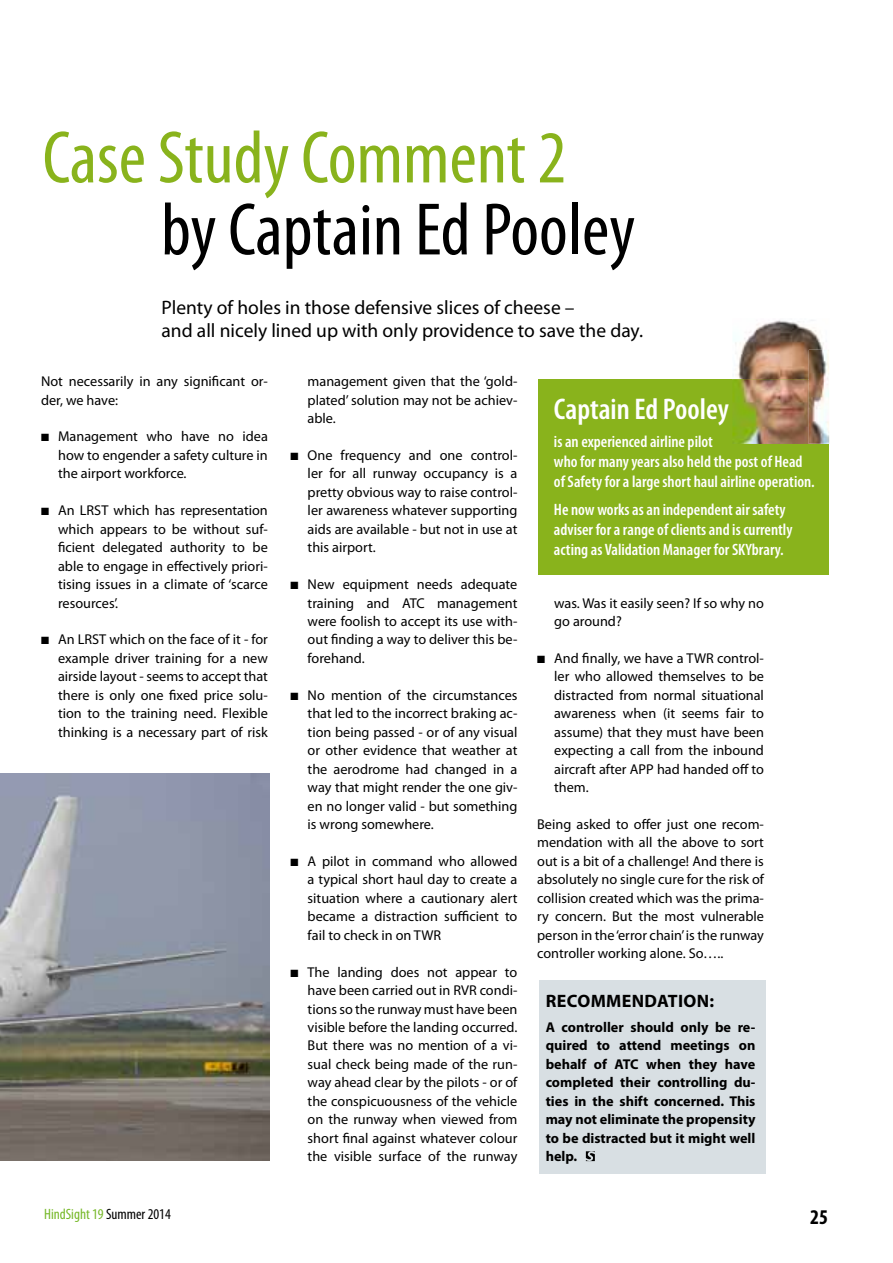
<style>
.page{position:relative;width:893px;height:1263px;background:#fff}
.page>*{position:absolute;margin:0;border:0;box-sizing:border-box;transform-origin:0 0}
.t1{font:condensed 75px "Myriad Pro";color:#89b31c}
.t2{font:condensed 75px "Myriad Pro";color:#000}
.t3{font:600 condensed 30px "Myriad Pro";color:#fff}
.t4{font:700 condensed 21px "Myriad Pro";color:#000}
.t5{font:19.5px/23.4px "Myriad Pro";color:#000}
.t6{font:700 18px "Myriad Pro";letter-spacing:.02em;color:#000}
.t7{font:600 condensed 16.5px/19.8px "Myriad Pro";color:#fff}
.t8{font:condensed 15px "Myriad Pro";color:#76b828}
.t9{font:14.25px/18.5px "Myriad Pro";color:#000;text-align:justify}
.t10{font:700 14.25px/18.5px "Myriad Pro";color:#000;text-align:justify}
.s1{color:#000}
</style>
<div class="page">
<div style="left:539px;top:980px;width:226px;height:194px;background:#d8dfe3"></div>
<svg style="left:586px;top:1151px;width:9px;height:10px"></svg>
<div style="left:539px;top:379px;width:290px;height:196px;background:#89b31c"></div>
<img style="left:732px;top:320px;width:92px;height:124px">
<img style="left:809px;top:350px;width:20px;height:94px">
<img style="left:0;top:774px;width:269px;height:387px">
<h1 class="t1" style="left:43px;top:117px;width:525px">Case Study Comment 2</h1>
<h1 class="t2" style="left:161px;top:189px;width:476px">by Captain Ed pooley</h1>
<h3 class="t5" style="left:162px;top:296px;width:483px">Plenty of holes in those defensive slices of cheese –<br>and all nicely lined up with only providence to save the day.</h3>
<p class="t9" style="left:41px;top:372px;width:228px">Not necessarily in any significant or&shy;der, we have:</p>
<p class="t9" style="left:58px;top:428px;width:211px;text-indent:-17px">■ Management who have no idea how to engender a safety culture in the airport workforce.</p>
<p class="t9" style="left:58px;top:502px;width:211px;text-indent:-17px">■ An LRST which has representation which appears to be without suf&shy;ficient delegated authority to be able to engage in effectively priori&shy;tising issues in a climate of ‘scarce resources’.</p>
<p class="t9" style="left:58px;top:631px;width:211px;text-indent:-17px">■ An LRST which on the face of it - for example driver training for a new airside layout - seems to accept that there is only one fixed price solu&shy;tion to the training need. Flexible thinking is a necessary part of risk</p>
<p class="t9" style="left:308px;top:372px;width:211px">management given that the ‘gold&shy;plated’ solution may not be achiev&shy;able.</p>
<p class="t9" style="left:308px;top:446px;width:211px;text-indent:-17px">■ One frequency and one control&shy;ler for all runway occupancy is a pretty obvious way to raise control&shy;ler awareness whatever supporting aids are available - but not in use at this airport.</p>
<p class="t9" style="left:308px;top:575px;width:211px;text-indent:-17px">■ New equipment needs adequate training and ATC management were foolish to accept its use with&shy;out finding a way to deliver this be&shy;forehand.</p>
<p class="t9" style="left:308px;top:686px;width:211px;text-indent:-17px">■ No mention of the circumstances that led to the incorrect braking ac&shy;tion being passed - or of any visual or other evidence that weather at the aerodrome had changed in a way that might render the one giv&shy;en no longer valid - but something is wrong somewhere.</p>
<p class="t9" style="left:308px;top:852px;width:211px;text-indent:-17px">■ A pilot in command who allowed a typical short haul day to create a situation where a cautionary alert became a distraction sufficient to fail to check in on TWR</p>
<p class="t9" style="left:308px;top:963px;width:211px;text-indent:-17px">■ The landing does not appear to have been carried out in RVR condi&shy;tions so the runway must have been visible before the landing occurred.<br>But there was no mention of a vi&shy;sual check being made of the run&shy;way ahead clear by the pilots - or of the conspicuousness of the vehicle on the runway when viewed from short final against whatever colour the visible surface of the runway</p>
<h2 class="t3" style="left:554px;top:392px;width:176px">Captain Ed Pooley</h2>
<p class="t7" style="left:554px;top:432px;width:262px">is an experienced airline pilot<br>who for many years also held the post of Head of Safety for a large short haul airline operation.</p>
<p class="t7" style="left:554px;top:500px;width:240px">He now works as an independent air safety adviser for a range of clients and is currently acting as Validation Manager for SKYbrary.</p>
<p class="t9" style="left:554px;top:594px;width:211px">was. Was it easily seen? If so why no go around?</p>
<p class="t9" style="left:554px;top:649px;width:211px;text-indent:-17px">■ And finally, we have a TWR control&shy;ler who allowed themselves to be distracted from normal situational awareness when (it seems fair to assume) that they must have been expecting a call from the inbound aircraft after APP had handed off to them.</p>
<p class="t9" style="left:537px;top:815px;width:228px">Being asked to offer just one recom&shy;mendation with all the above to sort out is a bit of a challenge! And there is absolutely no single cure for the risk of collision created which was the prima&shy;ry concern. But the most vulnerable person in the ‘error chain’ is the runway controller working alone. So…..</p>
<p class="t6" style="left:546px;top:990px;width:170px">RECOMMENDATION:</p>
<p class="t10" style="left:546px;top:1018px;width:211px">A controller should only be re&shy;quired to attend meetings on behalf of ATC when they have completed their controlling du&shy;ties in the shift concerned. This may not eliminate the propensity to be distracted but it might well help.</p>
<p class="t8" style="left:44px;top:1206px;width:128px">HindSight 19 <span class="s1">Summer 2014</span></p>
<h3 class="t4" style="left:810px;top:1205px;width:19px">25</h3>
</div>
